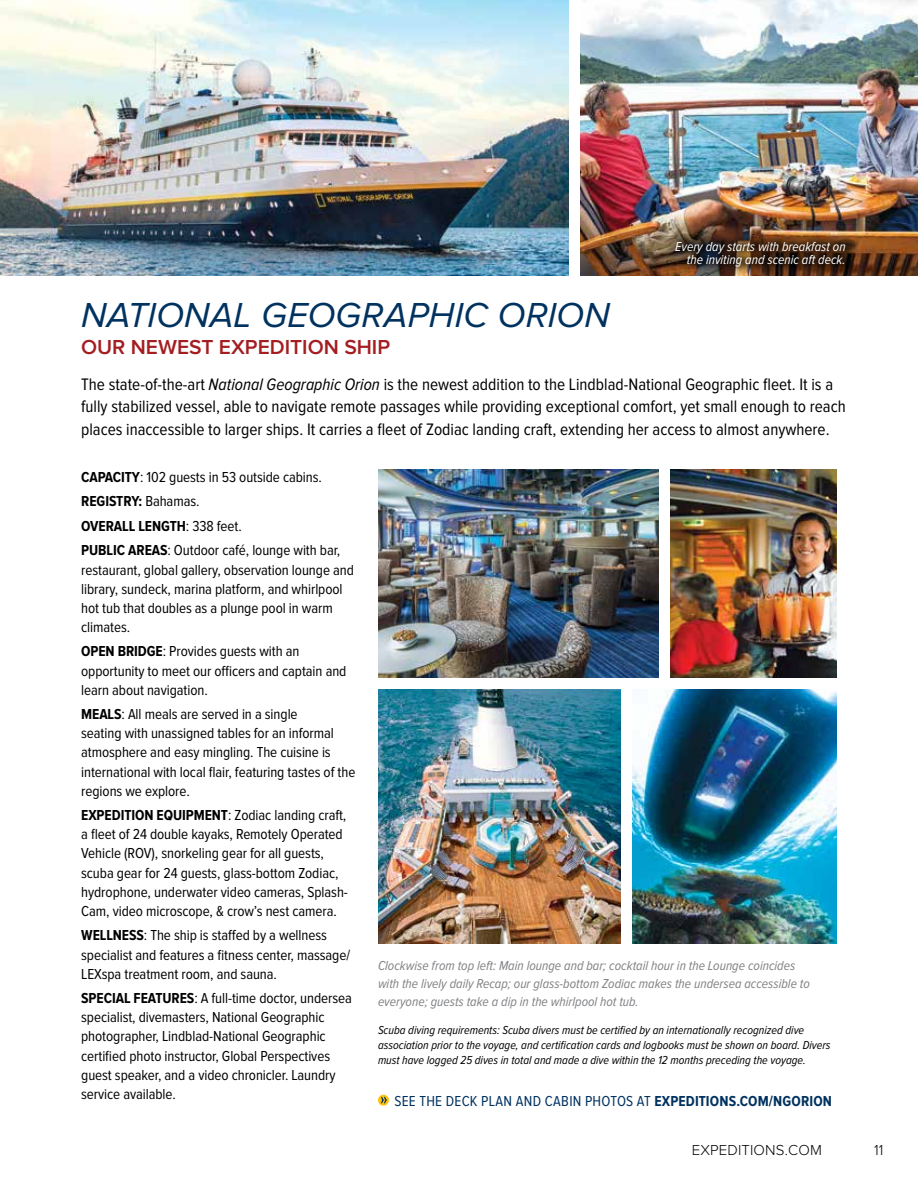
<style>
.page{position:relative;width:918px;height:1188px;background:#fff}
.page>*{position:absolute;margin:0;border:0;box-sizing:border-box;transform-origin:0 0}
.t1{font:italic 36px "Proxima Nova";letter-spacing:.005em;color:#003260}
.t2{font:600 21px "Proxima Nova";color:#a41d21}
.t3{font:17.25px/22.5px "Proxima Nova Cond";color:#000}
.t4{font:15px/19.2px "Proxima Nova Cond";letter-spacing:-.005em;color:#000}
.t5{font:15px "Proxima Nova Cond";letter-spacing:.02em;color:#003260}
.t6{font:300 15px "Proxima Nova";letter-spacing:.01em;color:#000}
.t7{font:italic 13.5px/18px "Proxima Nova Cond";color:#808285}
.t8{font:italic 13.5px/13.5px "Proxima Nova Cond";color:#fff;text-align:right}
.t9{font:italic 12px/15px "Proxima Nova Cond";color:#000}
.s1{font-style:italic}
.s2{font-weight:700}
</style>
<div class="page">
<img style="left:378px;top:470px;width:281px;height:207px">
<img style="left:378px;top:689px;width:243px;height:254px">
<img style="left:671px;top:470px;width:166px;height:207px">
<img style="left:633px;top:689px;width:204px;height:254px">
<svg style="left:378px;top:1095px;width:11px;height:11px"></svg>
<svg style="left:381px;top:1097px;width:6px;height:6px"></svg>
<img style="left:0;top:0;width:568px;height:275px">
<img style="left:580px;top:0;width:338px;height:275px">
<div style="left:665px;top:232px;width:190px;height:45px;background:#000;opacity:.44"></div>
<h1 class="t1" style="left:81px;top:295px;width:530px">NATIONAL GEOGRAPHIC ORION</h1>
<h2 class="t2" style="left:81px;top:335px;width:311px">OUR NEWEST EXPEDITION SHIP</h2>
<p class="t8" style="left:675px;top:240px;width:172px">Every day starts with breakfast on the inviting and scenic aft deck.</p>
<p class="t3" style="left:81px;top:373px;width:766px">The state-of-the-art <span class="s1">National Geographic Orion</span> is the newest addition to the Lindblad-National Geographic fleet. It is a fully stabilized vessel, able to navigate remote passages while providing exceptional comfort, yet small enough to reach places inaccessible to larger ships. It carries a fleet of Zodiac landing craft, extending her access to almost anywhere.</p>
<p class="t4" style="left:81px;top:465px;width:261px;line-height:24.5px"><span class="s2">CAPACITY</span>: 102 guests in 53 outside cabins.<br><span class="s2">REGISTRY:</span> Bahamas.<br><span class="s2">OVERALL LENGTH</span>: 338 feet.<br><span class="s2">PUBLIC AREAS</span>: Outdoor café, lounge with bar,</p>
<p class="t4" style="left:81px;top:560px;width:274px">restaurant, global gallery, observation lounge and library, sundeck, marina platform, and whirlpool hot tub that doubles as a plunge pool in warm climates.</p>
<p class="t4" style="left:81px;top:642px;width:267px"><span class="s2">OPEN BRIDGE</span>: Provides guests with an opportunity to meet our officers and captain and learn about navigation.</p>
<p class="t4" style="left:81px;top:705px;width:276px"><span class="s2">MEALS</span>: All meals are served in a single<br>seating with unassigned tables for an informal atmosphere and easy mingling. The cuisine is international with local flair, featuring tastes of the regions we explore.</p>
<p class="t4" style="left:81px;top:806px;width:268px"><span class="s2">EXPEDITION EQUIPMENT</span>: Zodiac landing craft, a fleet of 24 double kayaks, Remotely Operated Vehicle (ROV), snorkeling gear for all guests, scuba gear for 24 guests, glass-bottom Zodiac, hydrophone, underwater video cameras, Splash-Cam, video microscope, &amp; crow’s nest camera.</p>
<p class="t4" style="left:81px;top:926px;width:270px"><span class="s2">WELLNESS</span>: The ship is staffed by a wellness specialist and features a fitness center, massage/<br>LEXspa treatment room, and sauna.</p>
<p class="t4" style="left:81px;top:989px;width:272px"><span class="s2">SPECIAL FEATURES</span>: A full-time doctor, undersea specialist, divemasters, National Geographic photographer, Lindblad-National Geographic certified photo instructor, Global Perspectives guest speaker, and a video chronicler. Laundry service available.</p>
<p class="t7" style="left:378px;top:957px;width:433px">Clockwise from top left: Main lounge and bar; cocktail hour in the Lounge coincides with the lively daily Recap; our glass-bottom Zodiac makes the undersea accessible to everyone; guests take a dip in the whirlpool hot tub.</p>
<p class="t9" style="left:378px;top:1023px;width:454px">Scuba diving requirements: Scuba divers must be certified by an internationally recognized dive association prior to the voyage, and certification cards and logbooks must be shown on board. Divers must have logged 25 dives in total and made a dive within the 12 months preceding the voyage.</p>
<p class="t5" style="left:394px;top:1092px;width:439px">SEE THE DECK PLAN AND CABIN PHOTOS AT <span class="s2">EXPEDITIONS.COM/NGORION</span></p>
<p class="t6" style="left:692px;top:1142px;width:132px">EXPEDITIONS.COM</p>
<p class="t6" style="left:874px;top:1142px;width:11px">11</p>
</div>
